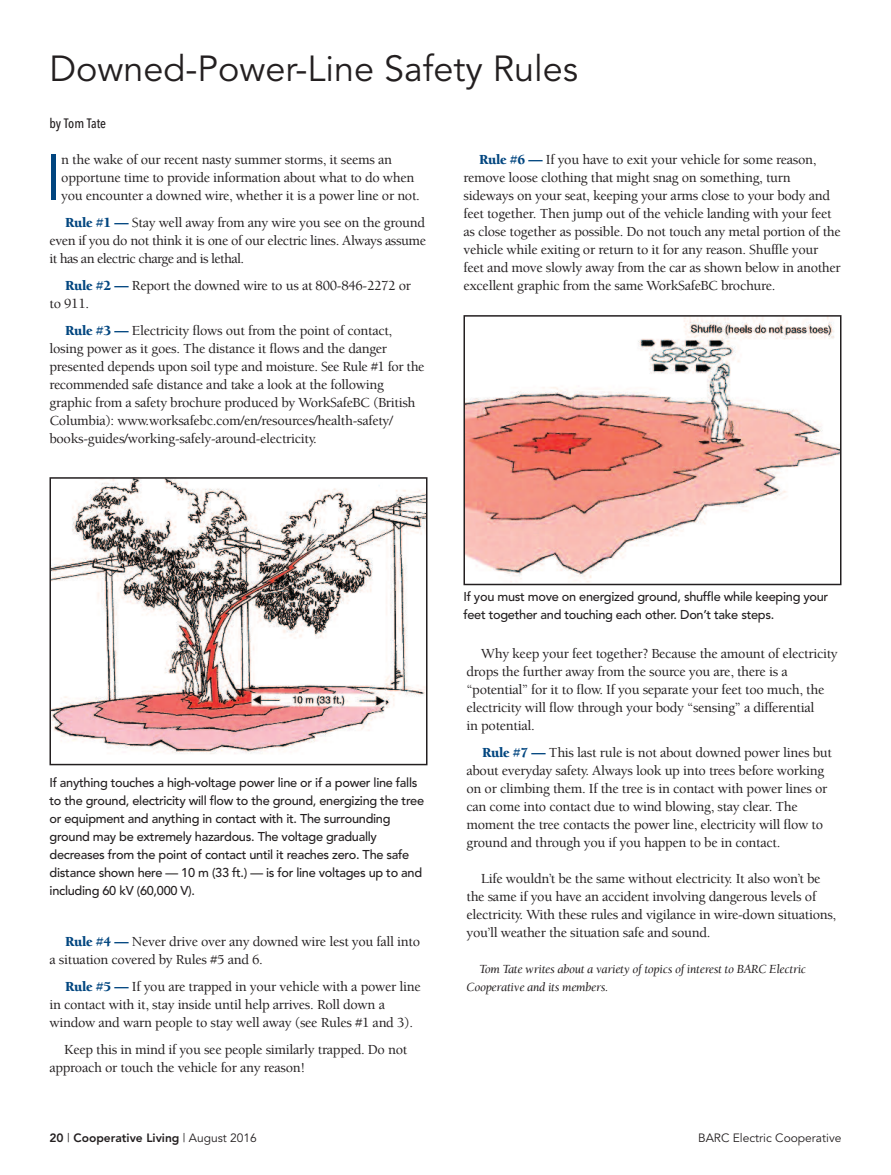
<style>
.page{position:relative;width:891px;height:1175px;background:#fff}
.page>*{position:absolute;margin:0;border:0;box-sizing:border-box;transform-origin:0 0}
.t1{font:63.6px "Avenir";color:#01457f}
.t2{font:36px "Avenir";color:#231f20}
.t3{font:500 14.25px/18px "Berkeley";letter-spacing:-.02em;color:#231f20}
.t4{font:500 13.5px "Avenir Next Condensed";color:#231f20}
.t5{font:500 12.75px/18px "Avenir";letter-spacing:-.02em;color:#231f20}
.t6{font:italic 12.75px/18px "Berkeley";letter-spacing:-.02em;color:#231f20}
.t7{font:800 12px "Avenir";color:#231f20}
.t8{font:12px "Avenir";color:#231f20}
.s1{font-weight:900;color:#01457f}
.s2{font-weight:400}
</style>
<div class="page">
<img style="left:53px;top:480px;width:372px;height:274px">
<div style="left:50px;top:477px;width:378px;height:288px;border:2px solid #231f20"></div>
<img style="left:467px;top:318px;width:372px;height:264px">
<div style="left:464px;top:315px;width:378px;height:270px;border:2px solid #231f20"></div>
<h2 class="t2" style="left:50px;top:47px;width:530px">Downed-Power-Line Safety Rules</h2>
<p class="t4" style="left:50px;top:115px;width:58px">by Tom Tate</p>
<h1 class="t1" style="left:45px;top:140px;width:18px">I</h1>
<p class="t3" style="left:61px;top:151px;width:360px">n the wake of our recent nasty summer storms, it seems an opportune time to provide information about what to do when you encounter a downed wire, whether it is a power line or not.</p>
<p class="t3" style="left:49px;top:214px;width:378px;text-align:justify;text-indent:16px"><span class="s1">Rule #1 —</span> Stay well away from any wire you see on the ground even if you do not think it is one of our electric lines. Always assume it has an electric charge and is lethal.</p>
<p class="t3" style="left:49px;top:277px;width:363px;text-indent:16px"><span class="s1">Rule #2 —</span> Report the downed wire to us at 800-846-2272 or to 911.</p>
<p class="t3" style="left:49px;top:322px;width:376px;text-indent:16px"><span class="s1">Rule #3 —</span> Electricity flows out from the point of contact, losing power as it goes. The distance it flows and the danger presented depends upon soil type and moisture. See Rule #1 for the recommended safe distance and take a look at the following graphic from a safety brochure produced by WorkSafeBC (British Columbia): www.worksafebc.com/en/resources/health-safety/ books-guides/working-safely-around-electricity.</p>
<p class="t3" style="left:464px;top:151px;width:379px;text-indent:16px"><span class="s1">Rule #6 —</span> If you have to exit your vehicle for some reason, remove loose clothing that might snag on something, turn sideways on your seat, keeping your arms close to your body and feet together. Then jump out of the vehicle landing with your feet as close together as possible. Do not touch any metal portion of the vehicle while exiting or return to it for any reason. Shuffle your feet and move slowly away from the car as shown below in another excellent graphic from the same WorkSafeBC brochure.</p>
<p class="t5" style="left:49px;top:773px;width:376px">If anything touches a high-voltage power line or if a power line falls to the ground, electricity will flow to the ground, energizing the tree or equipment and anything in contact with it. The surrounding ground may be extremely hazardous. The voltage gradually decreases from the point of contact until it reaches zero. The safe distance shown here — 10 m (33 ft.) — is for line voltages up to and including 60 kV (60,000 V).</p>
<p class="t3" style="left:50px;top:934px;width:372px;text-indent:16px"><span class="s1">Rule #4 —</span> Never drive over any downed wire lest you fall into a situation covered by Rules #5 and 6.</p>
<p class="t3" style="left:50px;top:979px;width:373px;text-indent:16px"><span class="s1">Rule #5 —</span> If you are trapped in your vehicle with a power line in contact with it, stay inside until help arrives. Roll down a window and warn people to stay well away (see Rules #1 and 3).</p>
<p class="t3" style="left:50px;top:1042px;width:359px;text-indent:15px">Keep this in mind if you see people similarly trapped. Do not approach or touch the vehicle for any reason!</p>
<p class="t5" style="left:463px;top:587px;width:366px">If you must move on energized ground, shuffle while keeping your feet together and touching each other. Don’t take steps.</p>
<p class="t3" style="left:467px;top:646px;width:373px;text-indent:15px">Why keep your feet together? Because the amount of electricity drops the further away from the source you are, there is a “potential” for it to flow. If you separate your feet too much, the electricity will flow through your body “sensing” a differential<br>in potential.</p>
<p class="t3" style="left:466px;top:745px;width:367px;text-indent:16px"><span class="s1">Rule #7 —</span> This last rule is not about downed power lines but about everyday safety. Always look up into trees before working on or climbing them. If the tree is in contact with power lines or can come into contact due to wind blowing, stay clear. The moment the tree contacts the power line, electricity will flow to ground and through you if you happen to be in contact.</p>
<p class="t3" style="left:467px;top:871px;width:371px;text-indent:15px">Life wouldn’t be the same without electricity. It also won’t be the same if you have an accident involving dangerous levels of electricity. With these rules and vigilance in wire-down situations, you’ll weather the situation safe and sound.</p>
<p class="t6" style="left:467px;top:961px;width:341px;text-indent:13px">Tom Tate writes about a variety of topics of interest to BARC Electric<br>Cooperative and its members.</p>
<p class="t7" style="left:50px;top:1128px;width:209px">20 <span class="s2">|</span> Cooperative Living <span class="s2">| August 2016</span></p>
<p class="t8" style="left:698px;top:1130px;width:145px">BARC Electric Cooperative</p>
</div>
